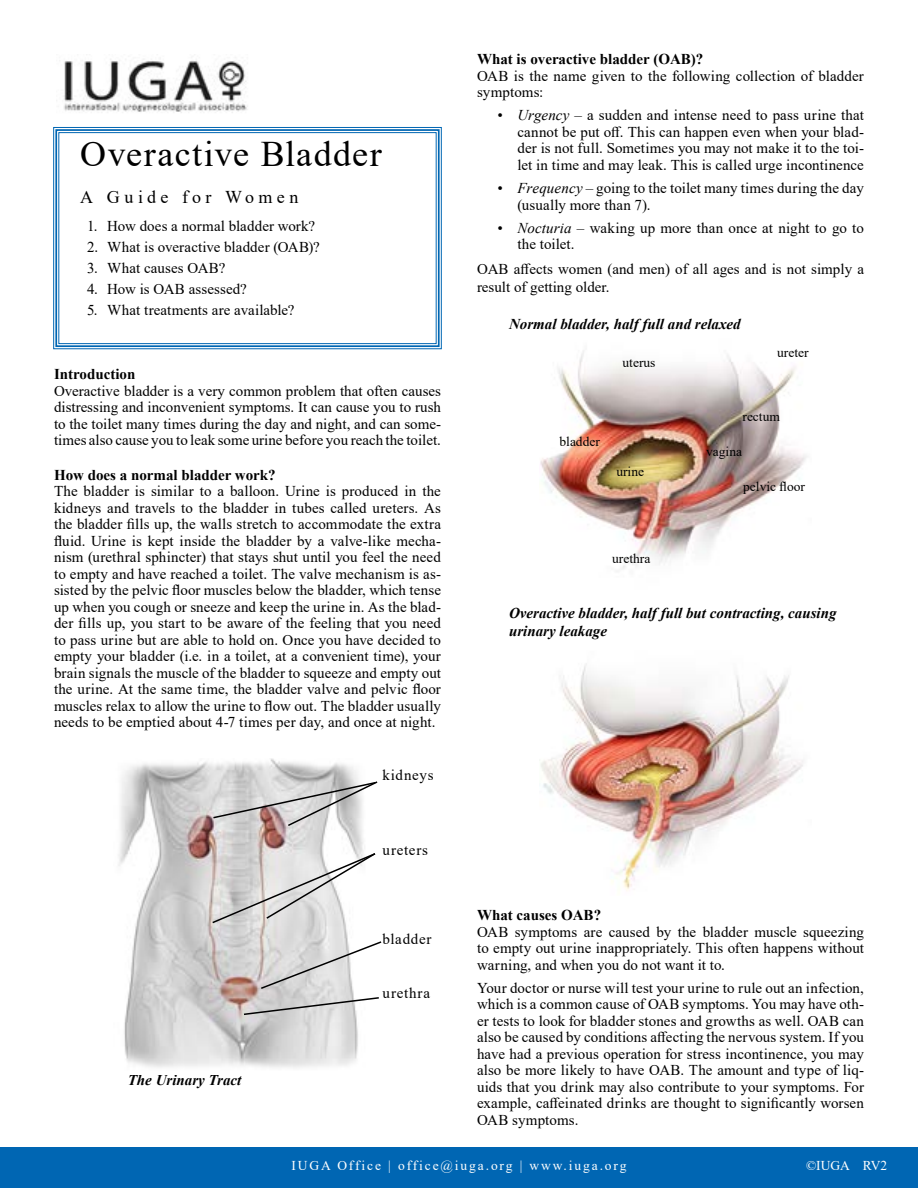
<style>
.page{position:relative;width:918px;height:1188px;background:#fff}
.page>*{position:absolute;margin:0;border:0;box-sizing:border-box;transform-origin:0 0}
.t1{font:36px "Times New Roman";letter-spacing:.035em;color:#000}
.t2{font:18px "Times New Roman";letter-spacing:.24em;color:#000}
.t3{font:15px/16.5px "Times New Roman";letter-spacing:.005em;color:#000;text-align:justify}
.t4{font:italic 700 15px/18px "Times New Roman";color:#000}
.t5{font:700 15px "Times New Roman";color:#000}
.t6{font:15px "Times New Roman";letter-spacing:.04em;color:#000}
.t7{font:15px "Times New Roman";letter-spacing:.05em;color:#000}
.t8{font:15px "Times New Roman";letter-spacing:.045em;color:#000}
.t9{font:15px "Times New Roman";letter-spacing:.055em;color:#000}
.t10{font:13.5px "Times New Roman";color:#000}
.t11{font:13.5px "Times New Roman";letter-spacing:.14em;color:#fff}
.s1{font-style:italic}
</style>
<div class="page">
<div style="left:0;top:1147px;width:918px;height:41px;background:#0066b3"></div>
<img style="left:64px;top:59px;width:184px;height:54px">
<svg style="left:53px;top:127px;width:389px;height:223px"></svg>
<div style="left:55px;top:129px;width:385px;height:218px;border:2px solid #0066b3"></div>
<div style="left:58px;top:132px;width:379px;height:212px;border:1px solid #0066b3"></div>
<img style="left:118px;top:759px;width:245px;height:309px">
<svg style="left:211px;top:852px;width:165px;height:73px"></svg>
<svg style="left:259px;top:940px;width:123px;height:50px"></svg>
<svg style="left:242px;top:996px;width:137px;height:20px"></svg>
<svg style="left:212px;top:780px;width:166px;height:47px"></svg>
<img style="left:540px;top:663px;width:264px;height:228px">
<img style="left:540px;top:350px;width:267px;height:219px">
<h1 class="t1" style="left:80px;top:128px;width:303px">Overactive Bladder</h1>
<p class="t2" style="left:80px;top:184px;width:220px">A Guide for Women</p>
<p class="t3" style="left:87px;top:217px;width:230px">1. How does a normal bladder work?</p>
<p class="t3" style="left:87px;top:238px;width:234px">2. What is overactive bladder (OAB)?</p>
<p class="t3" style="left:87px;top:259px;width:140px">3. What causes OAB?</p>
<p class="t3" style="left:87px;top:280px;width:161px">4. How is OAB assessed?</p>
<p class="t3" style="left:87px;top:301px;width:209px">5. What treatments are available?</p>
<p class="t5" style="left:54px;top:364px;width:83px">Introduction</p>
<p class="t3" style="left:54px;top:382px;width:389px">Overactive bladder is a very common problem that often causes distressing and inconvenient symptoms. It can cause you to rush to the toilet many times during the day and night, and can some&shy;times also cause you to leak some urine before you reach the toilet.</p>
<p class="t5" style="left:54px;top:464px;width:223px">How does a normal bladder work?</p>
<p class="t3" style="left:54px;top:483px;width:389px">The bladder is similar to a balloon. Urine is produced in the kidneys and travels to the bladder in tubes called ureters. As the bladder fills up, the walls stretch to accommodate the extra fluid. Urine is kept inside the bladder by a valve-like mecha&shy;nism (urethral sphincter) that stays shut until you feel the need to empty and have reached a toilet. The valve mechanism is as&shy;sisted by the pelvic floor muscles below the bladder, which tense up when you cough or sneeze and keep the urine in. As the blad&shy;der fills up, you start to be aware of the feeling that you need to pass urine but are able to hold on. Once you have decided to empty your bladder (i.e. in a toilet, at a convenient time), your brain signals the muscle of the bladder to squeeze and empty out the urine. At the same time, the bladder valve and pelvic floor muscles relax to allow the urine to flow out. The bladder usually needs to be emptied about 4-7 times per day, and once at night.</p>
<p class="t6" style="left:382px;top:764px;width:53px">kidneys</p>
<p class="t7" style="left:382px;top:840px;width:47px">ureters</p>
<p class="t8" style="left:382px;top:929px;width:50px">bladder</p>
<p class="t4" style="left:128px;top:1070px;width:115px">The Urinary Tract</p>
<p class="t9" style="left:382px;top:982px;width:49px">urethra</p>
<p class="t5" style="left:477px;top:48px;width:228px">What is overactive bladder (OAB)?</p>
<p class="t3" style="left:477px;top:67px;width:388px">OAB is the name given to the following collection of bladder symptoms:</p>
<p class="t3" style="left:518px;top:107px;width:348px;text-indent:-20px"><span class="s1">• Urgency</span> – a sudden and intense need to pass urine that cannot be put off. This can happen even when your blad&shy;der is not full. Sometimes you may not make it to the toi&shy;let in time and may leak. This is called urge incontinence</p>
<p class="t3" style="left:518px;top:179px;width:348px;text-indent:-20px"><span class="s1">• Frequency</span> – going to the toilet many times during the day (usually more than 7).</p>
<p class="t3" style="left:518px;top:219px;width:348px;text-indent:-20px"><span class="s1">• Nocturia</span> – waking up more than once at night to go to the toilet.</p>
<p class="t3" style="left:477px;top:260px;width:389px;line-height:18px">OAB affects women (and men) of all ages and is not simply a result of getting older.</p>
<p class="t4" style="left:509px;top:314px;width:233px">Normal bladder, half full and relaxed</p>
<p class="t10" style="left:623px;top:353px;width:34px">uterus</p>
<p class="t10" style="left:777px;top:343px;width:33px">ureter</p>
<p class="t10" style="left:560px;top:432px;width:42px">bladder</p>
<p class="t10" style="left:616px;top:462px;width:29px">urine</p>
<p class="t10" style="left:612px;top:549px;width:40px">urethra</p>
<p class="t10" style="left:743px;top:407px;width:39px">rectum</p>
<p class="t10" style="left:706px;top:442px;width:37px">vagina</p>
<p class="t10" style="left:743px;top:477px;width:63px">pelvic floor</p>
<p class="t4" style="left:509px;top:604px;width:329px">Overactive bladder, half full but contracting, causing urinary leakage</p>
<p class="t5" style="left:477px;top:904px;width:126px">What causes OAB?</p>
<p class="t3" style="left:477px;top:923px;width:389px">OAB symptoms are caused by the bladder muscle squeezing to empty out urine inappropriately. This often happens without warning, and when you do not want it to.</p>
<p class="t3" style="left:477px;top:979px;width:389px">Your doctor or nurse will test your urine to rule out an infection, which is a common cause of OAB symptoms. You may have oth&shy;er tests to look for bladder stones and growths as well. OAB can also be caused by conditions affecting the nervous system. If you have had a previous operation for stress incontinence, you may also be more likely to have OAB. The amount and type of liq&shy;uids that you drink may also contribute to your symptoms. For example, caffeinated drinks are thought to significantly worsen OAB symptoms.</p>
<p class="t11" style="left:292px;top:1156px;width:336px">IUGA Office | office@iuga.org | www.iuga.org</p>
<p class="t11" style="left:806px;top:1156px;width:83px">©IUGA RV2</p>
</div>
